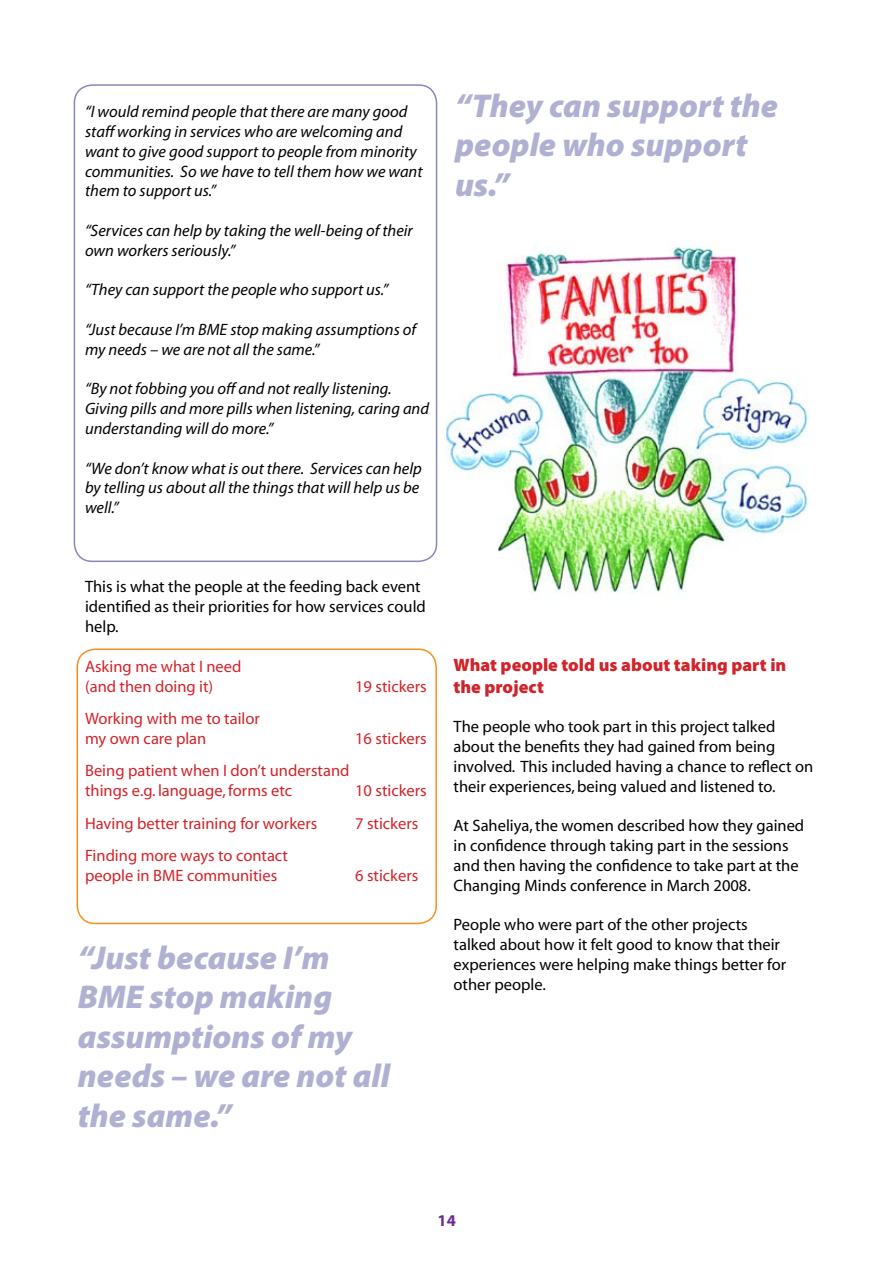
<style>
.page{position:relative;width:893px;height:1263px;background:#fff}
.page>*{position:absolute;margin:0;border:0;box-sizing:border-box;transform-origin:0 0}
.t1{font:italic 900 33px/39.6px "Myriad Pro";color:#b0b0d2}
.t2{font:900 18px/21.6px "Myriad Pro";color:#d2232a}
.t3{font:italic 16.5px/19.8px "Myriad Pro";color:#000}
.t4{font:16.5px/19.8px "Myriad";color:#000}
.t5{font:16.5px/19.8px "Myriad";color:#d2232a}
.t6{font:700 16.5px "Myriad";color:#6b2c91}
</style>
<div class="page">
<div style="left:74px;top:84px;width:363px;height:478px;border:2px solid #8788ba;border-radius:18px"></div>
<div style="left:77px;top:648px;width:360px;height:276px;border:2px solid #f78f1e;border-radius:18px"></div>
<img style="left:446px;top:247px;width:362px;height:346px">
<p class="t3" style="left:85px;top:102px;width:339px">“I would remind people that there are many good staff working in services who are welcoming and want to give good support to people from minority communities. So we have to tell them how we want them to support us.”</p>
<p class="t3" style="left:85px;top:220px;width:329px">“Services can help by taking the well-being of their own workers seriously.”</p>
<p class="t3" style="left:85px;top:280px;width:305px">“They can support the people who support us.”</p>
<p class="t3" style="left:85px;top:319px;width:333px">“Just because I’m BME stop making assumptions of my needs – we are not all the same.”</p>
<p class="t3" style="left:85px;top:379px;width:346px">“By not fobbing you off and not really listening.<br>Giving pills and more pills when listening, caring and understanding will do more.”</p>
<p class="t3" style="left:85px;top:458px;width:338px">“We don’t know what is out there. Services can help by telling us about all the things that will help us be well.”</p>
<h1 class="t1" style="left:455px;top:85px;width:325px">“They can support the people who support us.”</h1>
<p class="t4" style="left:85px;top:578px;width:342px">This is what the people at the feeding back event identified as their priorities for how services could help.</p>
<p class="t5" style="left:85px;top:657px;width:158px">Asking me what I need (and then doing it)</p>
<p class="t5" style="left:355px;top:677px;width:73px">19 stickers</p>
<p class="t5" style="left:85px;top:709px;width:176px">Working with me to tailor my own care plan</p>
<p class="t5" style="left:85px;top:762px;width:266px">Being patient when I don’t understand things e.g. language, forms etc</p>
<p class="t5" style="left:355px;top:729px;width:73px">16 stickers</p>
<p class="t5" style="left:355px;top:781px;width:73px">10 stickers</p>
<p class="t5" style="left:85px;top:814px;width:234px">Having better training for workers</p>
<p class="t5" style="left:355px;top:814px;width:65px">7 stickers</p>
<p class="t5" style="left:85px;top:847px;width:204px">Finding more ways to contact people in BME communities</p>
<p class="t5" style="left:355px;top:866px;width:65px">6 stickers</p>
<h1 class="t1" style="left:78px;top:936px;width:314px">“Just because I’m<br>BME stop making assumptions of my needs – we are not all the same.”</h1>
<p class="t2" style="left:454px;top:653px;width:334px">What people told us about taking part in the project</p>
<p class="t4" style="left:454px;top:717px;width:361px">The people who took part in this project talked about the benefits they had gained from being involved. This included having a chance to reflect on their experiences, being valued and listened to.</p>
<p class="t4" style="left:454px;top:816px;width:352px">At Saheliya, the women described how they gained in confidence through taking part in the sessions and then having the confidence to take part at the Changing Minds conference in March 2008.</p>
<p class="t4" style="left:454px;top:915px;width:334px">People who were part of the other projects talked about how it felt good to know that their experiences were helping make things better for other people.</p>
<p class="t6" style="left:438px;top:1212px;width:20px">14</p>
</div>
